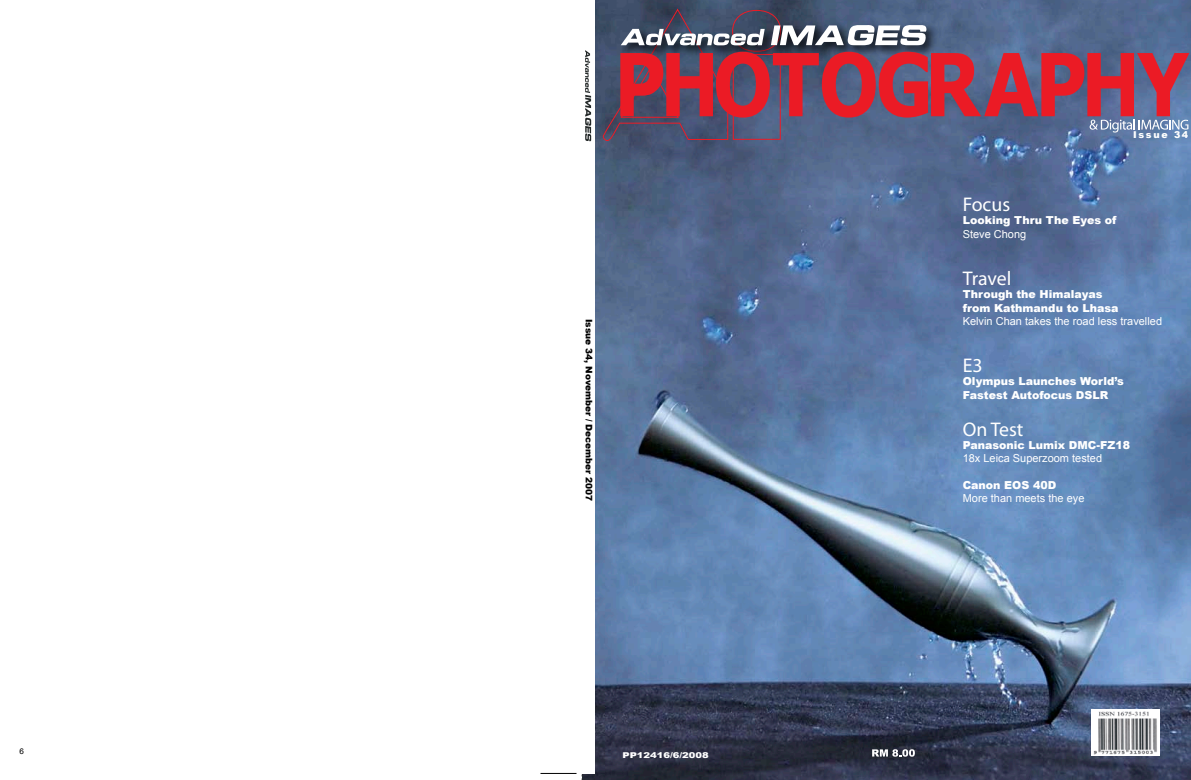
<style>
.page{position:relative;width:1191px;height:780px;background:#fff}
.page>*{position:absolute;margin:0;border:0;box-sizing:border-box;transform-origin:0 0}
.t1{font:500 19.8px "Itc Eras";letter-spacing:-.005em;color:#fff}
.t2{font:500 19.8px "Bauhaus";color:#fff}
.t3{font:900 11px/13.2px "Arial";color:#fff}
.t4{font:11px "Arial";color:#fff}
.t5{font:900 9.4px "Arial";letter-spacing:.18em;color:#fff}
.t6{font:900 9px "Arial";color:#000}
.t7{font:900 8px "Arial";color:#fff;scale:1.24 1}
.t8{font:8px "Helvetica";color:#000}
</style>
<div class="page">
<img style="left:583px;top:0;width:608px;height:780px">
<div style="left:582px;top:0;width:12px;height:773px;background:#fff"></div>
<svg style="left:585px;top:50px;width:6px;height:91px"></svg>
<img style="left:1091px;top:709px;width:68px;height:46px">
<svg style="left:872px;top:749px;width:43px;height:7px"></svg>
<hr style="left:540px;top:773px;width:36px;height:1px;background:#000">
<svg style="left:602px;top:8px;width:587px;height:133px;background:#7b546e"></svg>
<p class="t8" style="left:20px;top:746px;width:6px">6</p>
<p class="t6" style="left:595px;top:319px;width:184px;rotate:90deg">Issue 34, November / December 2007</p>
<p class="t7" style="left:622px;top:749px;width:71px">PP12416/6/2008</p>
<p class="t5" style="left:1133px;top:128px;width:56px">Issue 34</p>
<h1 class="t1" style="left:962px;top:192px;width:49px">Focus</h1>
<p class="t3" style="left:962px;top:213px;width:155px">Looking Thru The Eyes of</p>
<p class="t4" style="left:962px;top:226px;width:65px">Steve Chong</p>
<h1 class="t1" style="left:962px;top:266px;width:50px">Travel</h1>
<p class="t3" style="left:962px;top:287px;width:157px">Through the Himalayas from Kathmandu to Lhasa</p>
<p class="t4" style="left:962px;top:313px;width:201px">Kelvin Chan takes the road less travelled</p>
<h1 class="t1" style="left:962px;top:353px;width:21px">E3</h1>
<p class="t3" style="left:962px;top:374px;width:163px">Olympus Launches World’s<br>Fastest Autofocus DSLR</p>
<h1 class="t2" style="left:962px;top:417px;width:62px">On Test</h1>
<p class="t3" style="left:962px;top:438px;width:169px">Panasonic Lumix DMC-FZ18</p>
<p class="t4" style="left:962px;top:451px;width:141px">18x Leica Superzoom tested</p>
<p class="t3" style="left:962px;top:477px;width:95px">Canon EOS 40D</p>
<p class="t4" style="left:962px;top:490px;width:123px">More than meets the eye</p>
</div>
